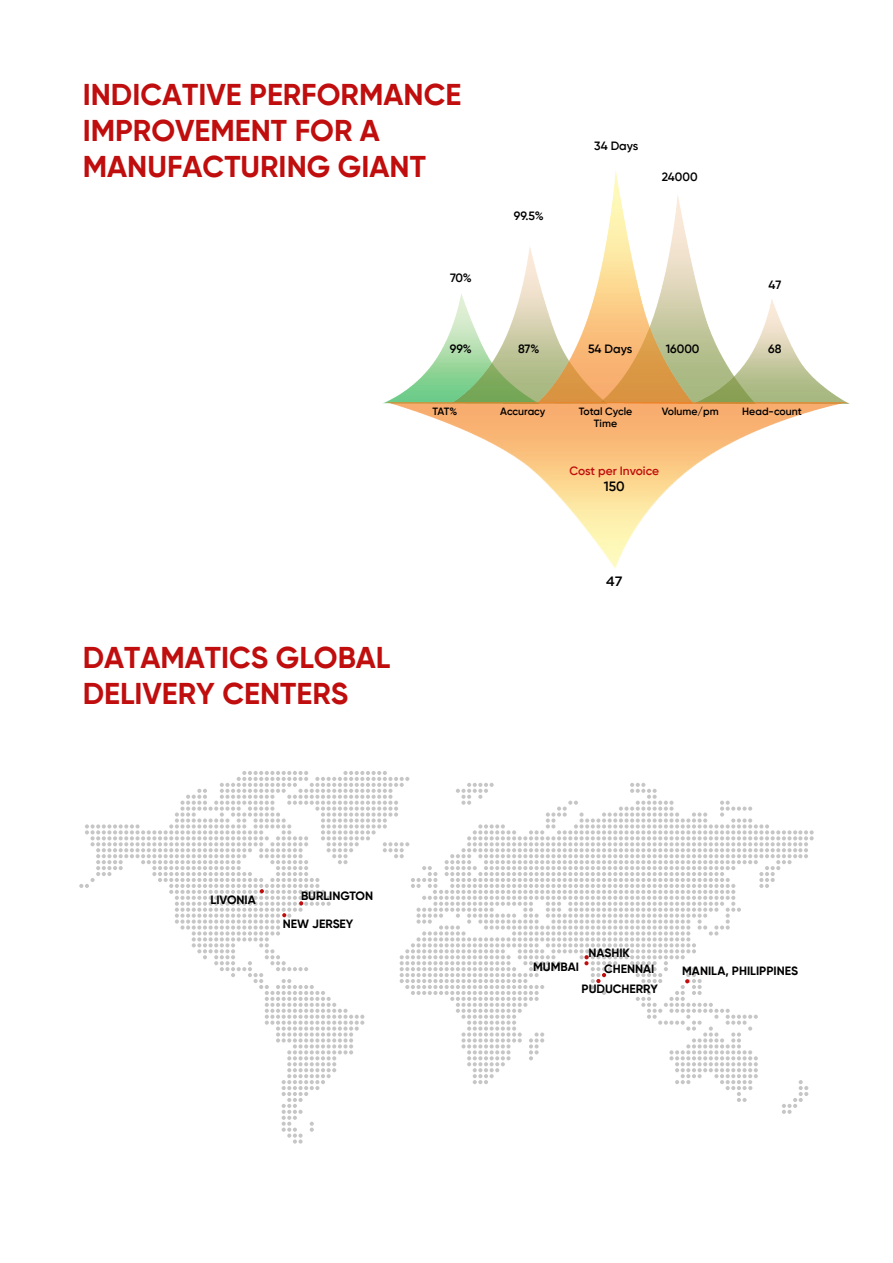
<style>
.page{position:relative;width:893px;height:1263px;background:#fff}
.page>*{position:absolute;margin:0;border:0;box-sizing:border-box;transform-origin:0 0}
.t1{font:700 30px/36px "Gilroy";color:#c00d0d}
.t2{font:600 13.5px "Gilroy";color:#000}
.t3{font:500 13.5px "Gotham";color:#000}
.t4{font:700 12px/15.8px "Gilroy";color:#000}
.t5{font:600 12px "Gilroy";color:#000}
.t6{font:600 12px "Gilroy";letter-spacing:-.005em;color:#c00d0d}
.t7{font:600 10.5px/12px "Gilroy";color:#000;text-align:center}
</style>
<div class="page">
<img style="left:386px;top:330px;width:65px;height:72px">
<img style="left:694px;top:299px;width:152px;height:103px">
<img style="left:451px;top:246px;width:86px;height:156px">
<img style="left:537px;top:170px;width:157px;height:232px">
<img style="left:383px;top:402px;width:467px;height:167px">
<svg style="left:79px;top:771px;width:735px;height:372px"></svg>
<p class="t1" style="left:83px;top:76px;width:380px">INDICATIVE PERFORMANCE<br>IMPROVEMENT FOR A<br>MANUFACTURING GIANT</p>
<p class="t5" style="left:450px;top:270px;width:23px">70%</p>
<p class="t5" style="left:450px;top:342px;width:24px">99%</p>
<p class="t5" style="left:514px;top:208px;width:31px">99.5%</p>
<p class="t5" style="left:518px;top:342px;width:23px">87%</p>
<p class="t5" style="left:594px;top:138px;width:46px">34 Days</p>
<p class="t5" style="left:662px;top:170px;width:37px">24000</p>
<p class="t5" style="left:588px;top:342px;width:46px">54 Days</p>
<p class="t5" style="left:666px;top:342px;width:35px">16000</p>
<p class="t5" style="left:769px;top:277px;width:14px">47</p>
<p class="t5" style="left:768px;top:342px;width:15px">68</p>
<p class="t7" style="left:662px;top:405px;width:58px">Volume/pm</p>
<p class="t7" style="left:742px;top:405px;width:61px">Head-count</p>
<p class="t7" style="left:432px;top:405px;width:26px">TAT%</p>
<p class="t7" style="left:500px;top:405px;width:47px">Accuracy</p>
<p class="t7" style="left:579px;top:405px;width:55px">Total Cycle<br>Time</p>
<p class="t6" style="left:569px;top:463px;width:91px">Cost per Invoice</p>
<p class="t2" style="left:604px;top:478px;width:22px">150</p>
<p class="t1" style="left:83px;top:640px;width:309px">DATAMATICS GLOBAL<br>DELIVERY CENTERS</p>
<p class="t4" style="left:211px;top:891px;width:47px">LIVONIA</p>
<p class="t4" style="left:301px;top:888px;width:74px">BURLINGTON</p>
<p class="t4" style="left:283px;top:916px;width:72px">NEW JERSEY</p>
<p class="t3" style="left:606px;top:573px;width:18px">47</p>
<p class="t4" style="left:604px;top:945px;width:52px;text-indent:-15px">NASHIK<br>CHENNAI</p>
<p class="t4" style="left:582px;top:981px;width:78px">PUDUCHERRY</p>
<p class="t4" style="left:533px;top:959px;width:47px">MUMBAI</p>
<p class="t4" style="left:682px;top:963px;width:117px">MANILA, PHILIPPINES</p>
</div>
